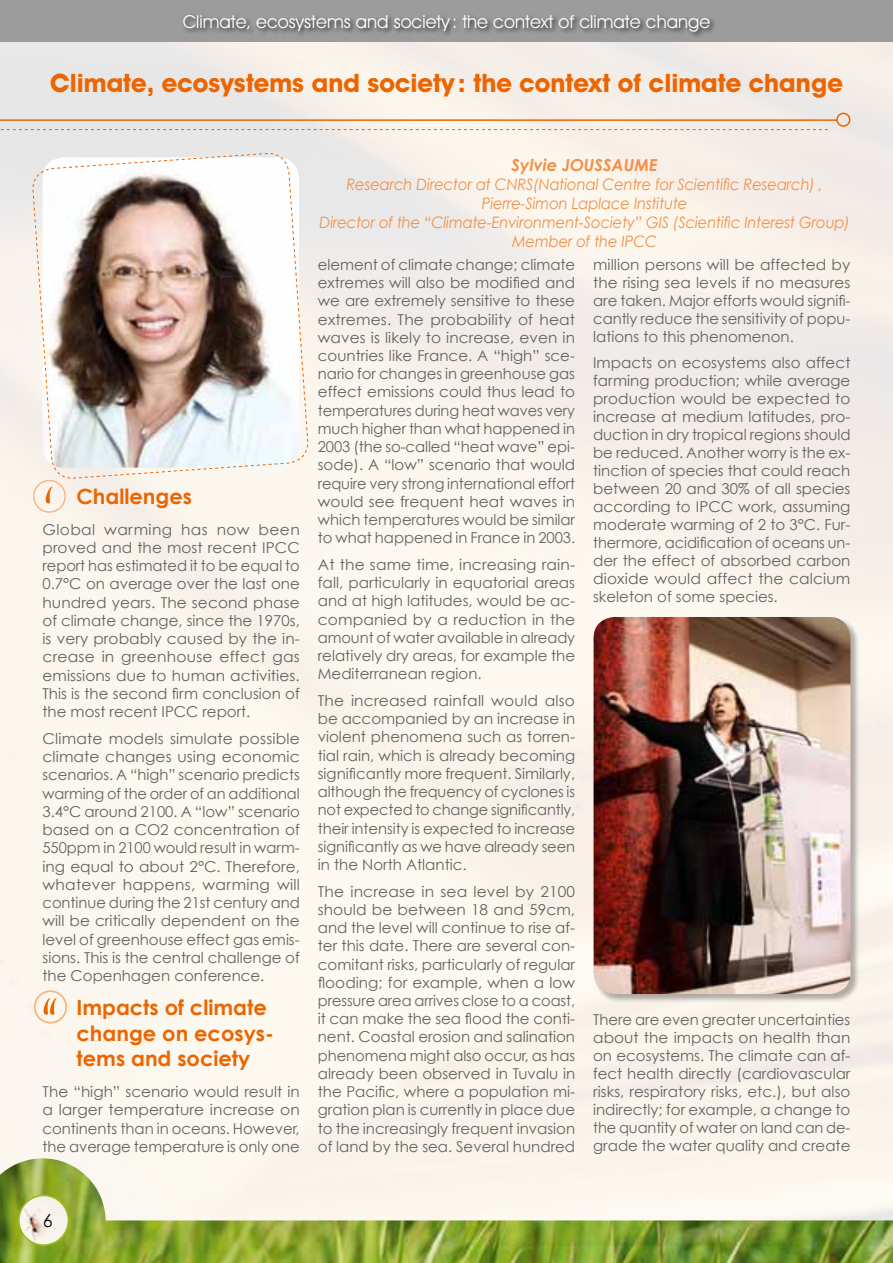
<style>
.page{position:relative;width:893px;height:1263px;background:#fff}
.page>*{position:absolute;margin:0;border:0;box-sizing:border-box;transform-origin:0 0}
.t1{font:700 25.5px "Avant Garde IT Cby BT";color:#eb6500}
.t2{font:700 21px/25.5px "Century Gothic";color:#eb6500}
.t3{font:18px "Avant Garde IT Cby BT";color:#fff}
.t4{font:18px "Century Gothic";color:#000}
.t5{font:italic 700 16.5px "Century Gothic";color:#f28f48}
.t6{font:italic 15.75px/18.9px "Century Gothic";letter-spacing:-.01em;color:#f28f48;text-align:center;scale:.94 1}
.t7{font:15px/18.1px "Century Gothic";color:#626261;text-align:justify}
</style>
<div class="page">
<img style="left:0;top:42px;width:893px;height:1116px">
<img style="left:0;top:1158px;width:893px;height:105px">
<img style="left:19px;top:1195px;width:49px;height:50px;border-radius:25px">
<div style="left:18px;top:1195px;width:51px;height:51px;border:2px solid #94c119;border-radius:50%"></div>
<div style="left:0;top:0;width:893px;height:42px;background:#9c9c9d"></div>
<div style="left:181px;top:12px;width:536px;height:25px;background:#000;opacity:.75"></div>
<div style="left:33px;top:480px;width:33px;height:33px;border:2px solid #f8b786;border-radius:50%"></div>
<svg style="left:46px;top:487px;width:7px;height:16px"></svg>
<div style="left:836px;top:113px;width:14px;height:14px;border:2px solid #eb6500;border-radius:50%"></div>
<hr style="left:0;top:119px;width:837px;height:2px;background:#eb6500">
<svg style="left:0;top:129px;width:828px;height:1px"></svg>
<img style="left:32px;top:153px;width:276px;height:327px">
<div style="left:593px;top:616px;width:266px;height:387px;background:#000;opacity:.3"></div>
<img style="left:594px;top:617px;width:256px;height:377px">
<div style="left:34px;top:990px;width:33px;height:33px;border:2px solid #f8b786;border-radius:50%"></div>
<svg style="left:44px;top:998px;width:13px;height:17px"></svg>
<p class="t3" style="left:183px;top:10px;width:529px">Climate, ecosystems and society : the context of climate change</p>
<h1 class="t1" style="left:50px;top:67px;width:794px">Climate, ecosystems and society: the context of climate change</h1>
<h2 class="t2" style="left:77px;top:483px;width:117px">Challenges</h2>
<p class="t7" style="left:43px;top:520px;width:259px">Global warming has now been proved and the most recent IPCC report has estimated it to be equal to 0.7°C on average over the last one hundred years. The second phase of climate change, since the 1970s, is very probably caused by the in&shy;crease in greenhouse effect gas emissions due to human activities.<br>This is the second firm conclusion of the most recent IPCC report.</p>
<p class="t7" style="left:43px;top:729px;width:259px">Climate models simulate possible climate changes using economic scenarios. A “high” scenario predicts warming of the order of an additional 3.4°C around 2100. A “low” scenario based on a CO2 concentration of 550ppm in 2100 would result in warm&shy;ing equal to about 2°C. Therefore, whatever happens, warming will continue during the 21st century and will be critically dependent on the level of greenhouse effect gas emis&shy;sions. This is the central challenge of the Copenhagen conference.</p>
<h2 class="t2" style="left:77px;top:994px;width:199px">Impacts of climate change on ecosys&shy;tems and society</h2>
<p class="t7" style="left:43px;top:1082px;width:259px">The “high” scenario would result in a larger temperature increase on continents than in oceans. However, the average temperature is only one</p>
<p class="t5" style="left:512px;top:155px;width:148px">Sylvie JOUSSAUME</p>
<p class="t6" style="left:319px;top:175px;width:566px">Research Director at CNRS(National Centre for Scientific Research) , Pierre-Simon Laplace Institute<br>Director of the “Climate-Environment-Society” GIS (Scientific Interest Group)<br>Member of the IPCC</p>
<p class="t7" style="left:318px;top:255px;width:259px">element of climate change; climate extremes will also be modified and we are extremely sensitive to these extremes. The probability of heat waves is likely to increase, even in countries like France. A “high” sce&shy;nario for changes in greenhouse gas effect emissions could thus lead to temperatures during heat waves very much higher than what happened in 2003 (the so-called “heat wave” epi&shy;sode). A “low” scenario that would require very strong international effort would see frequent heat waves in which temperatures would be similar to what happened in France in 2003.</p>
<p class="t7" style="left:318px;top:555px;width:259px">At the same time, increasing rain&shy;fall, particularly in equatorial areas and at high latitudes, would be ac&shy;companied by a reduction in the amount of water available in already relatively dry areas, for example the Mediterranean region.</p>
<p class="t7" style="left:318px;top:691px;width:259px">The increased rainfall would also be accompanied by an increase in violent phenomena such as torren&shy;tial rain, which is already becoming significantly more frequent. Similarly, although the frequency of cyclones is not expected to change significantly, their intensity is expected to increase significantly as we have already seen in the North Atlantic.</p>
<p class="t7" style="left:318px;top:882px;width:259px">The increase in sea level by 2100 should be between 18 and 59cm, and the level will continue to rise af&shy;ter this date. There are several con&shy;comitant risks, particularly of regular flooding; for example, when a low pressure area arrives close to a coast, it can make the sea flood the conti&shy;nent. Coastal erosion and salination phenomena might also occur, as has already been observed in Tuvalu in the Pacific, where a population mi&shy;gration plan is currently in place due to the increasingly frequent invasion of land by the sea. Several hundred</p>
<p class="t7" style="left:593px;top:255px;width:259px">million persons will be affected by the rising sea levels if no measures are taken. Major efforts would signifi&shy;cantly reduce the sensitivity of popu&shy;lations to this phenomenon.</p>
<p class="t7" style="left:593px;top:354px;width:259px">Impacts on ecosystems also affect farming production; while average production would be expected to increase at medium latitudes, pro&shy;duction in dry tropical regions should be reduced. Another worry is the ex&shy;tinction of species that could reach between 20 and 30% of all species according to IPCC work, assuming moderate warming of 2 to 3°C. Fur&shy;thermore, acidification of oceans un&shy;der the effect of absorbed carbon dioxide would affect the calcium skeleton of some species.</p>
<p class="t7" style="left:593px;top:1010px;width:259px">There are even greater uncertainties about the impacts on health than on ecosystems. The climate can af&shy;fect health directly (cardiovascular risks, respiratory risks, etc.), but also indirectly; for example, a change to the quantity of water on land can de&shy;grade the water quality and create</p>
<p class="t4" style="left:43px;top:1209px;width:11px">6</p>
</div>
